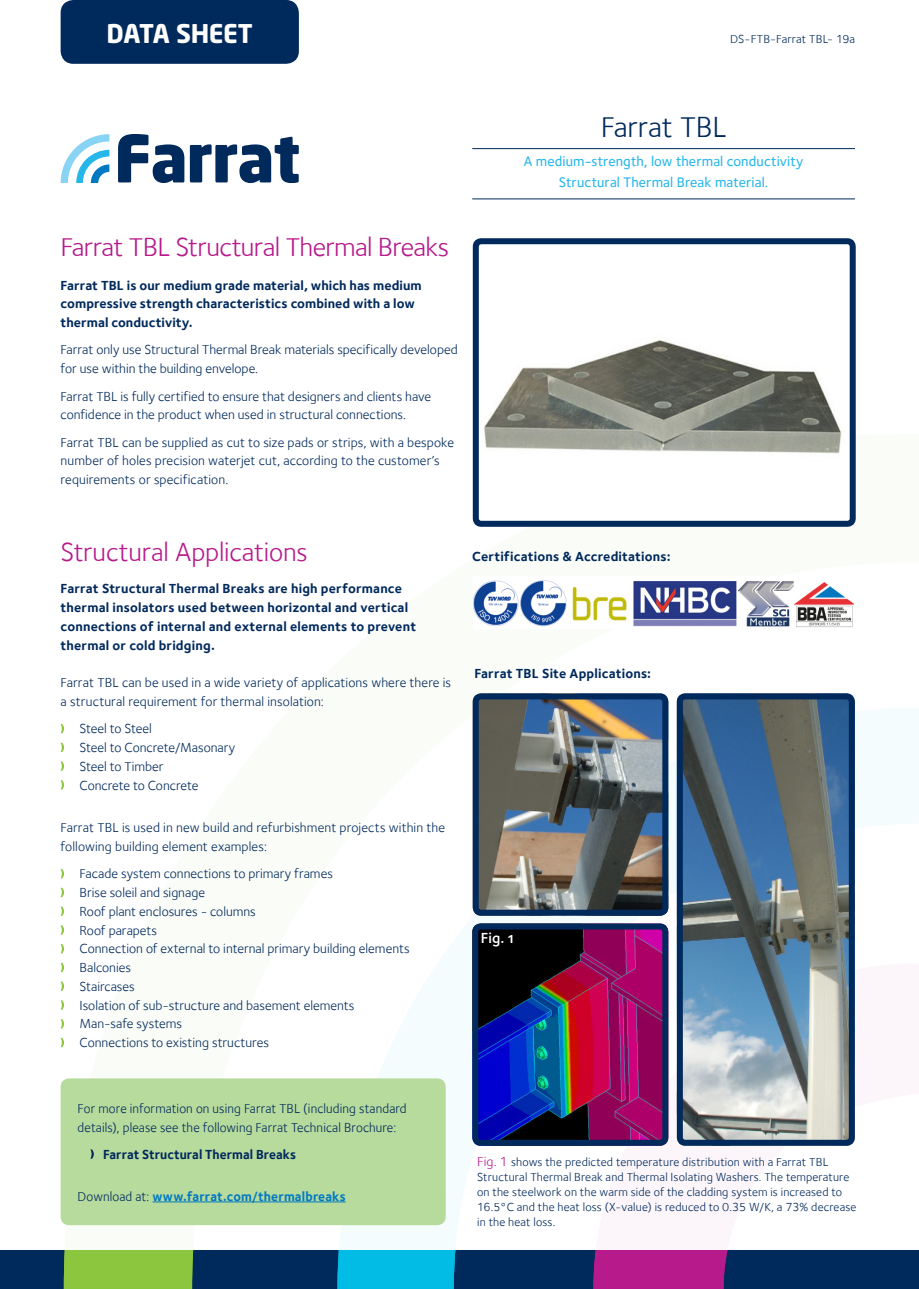
<style>
.page{position:relative;width:919px;height:1289px;background:#fff}
.page>*{position:absolute;margin:0;border:0;box-sizing:border-box;transform-origin:0 0}
.Body_Copy{font:30px "Foundry Sterling";letter-spacing:-.005em;color:#00295c}
.Page_main_headings{font:27px "Foundry Sterling";letter-spacing:-.02em;color:#b61a8b}
.t1{font:700 25.5px "Neo Sans";letter-spacing:-.02em;color:#fff}
.Body_Copy-2{font:15px "Foundry Sterling Demi OSF";color:#fff}
.Body_Copy-3{font:500 14.25px/21px "Foundry Sterling";letter-spacing:.01em;color:#26b6ea;text-align:center}
.Body_Copy-4{font:13.5px/18.8px "Foundry Sterling";letter-spacing:.005em;color:#00295c}
.Bullet_List{font:13.5px/18.8px "Foundry Sterling";color:#00295c}
.Body_Copy-5{font:700 13.5px/18.8px "Foundry Sterling";letter-spacing:.01em;color:#00295c}
.Body_Copy-6{font:700 13.5px "Foundry Sterling";letter-spacing:.015em;color:#0079c2}
.Captions__body-_bold{font:700 13.5px "Foundry Sterling";letter-spacing:.005em;color:#00295c}
.Bullet_List-2{font:13.5px "Foundry Sterling";letter-spacing:-.025em;color:#00295c}
.Body_Copy-7{font:12px/15px "Foundry Sterling";letter-spacing:.015em;color:#00295c}
.s1{font-weight:400;color:#00295c}
.s2{font-size:13.5px;color:#b61a8b}
</style>
<div class="page">
<svg style="left:593px;top:963px;width:262px;height:183px"></svg>
<div style="left:0;top:1250px;width:918px;height:38px;background:#00295c"></div>
<svg style="left:64px;top:1250px;width:664px;height:38px"></svg>
<div style="left:61px;top:0;width:238px;height:64px;background:#00295c;border-radius:13px"></div>
<svg style="left:118px;top:134px;width:66px;height:49px"></svg>
<svg style="left:190px;top:137px;width:109px;height:46px"></svg>
<svg style="left:61px;top:134px;width:48px;height:49px"></svg>
<img style="left:676px;top:700px;width:178px;height:445px">
<div style="left:676px;top:693px;width:178px;height:452px;border:6px solid #00295c;border-radius:6px"></div>
<img style="left:479px;top:700px;width:188px;height:214px">
<div style="left:472px;top:693px;width:196px;height:222px;border:6px solid #00295c;border-radius:6px"></div>
<div style="left:61px;top:1078px;width:384px;height:147px;background:#b7da9d;border-radius:9px"></div>
<hr style="left:152px;top:1201px;width:194px;height:1px;background:#0079c2">
<svg style="left:90px;top:1149px;width:4px;height:9px"></svg>
<svg style="left:61px;top:724px;width:3px;height:9px"></svg>
<svg style="left:61px;top:742px;width:3px;height:10px"></svg>
<svg style="left:61px;top:761px;width:3px;height:9px"></svg>
<svg style="left:61px;top:780px;width:3px;height:9px"></svg>
<svg style="left:61px;top:869px;width:3px;height:9px"></svg>
<svg style="left:61px;top:887px;width:3px;height:10px"></svg>
<svg style="left:61px;top:906px;width:3px;height:9px"></svg>
<svg style="left:61px;top:925px;width:3px;height:9px"></svg>
<svg style="left:61px;top:944px;width:3px;height:9px"></svg>
<svg style="left:61px;top:962px;width:3px;height:10px"></svg>
<svg style="left:61px;top:981px;width:3px;height:9px"></svg>
<svg style="left:61px;top:1000px;width:3px;height:9px"></svg>
<svg style="left:61px;top:1019px;width:3px;height:9px"></svg>
<svg style="left:61px;top:1037px;width:3px;height:10px"></svg>
<img style="left:483px;top:340px;width:359px;height:114px">
<div style="left:473px;top:238px;width:382px;height:289px;border:6px solid #00295c;border-radius:6px"></div>
<img style="left:479px;top:930px;width:189px;height:215px">
<div style="left:472px;top:923px;width:196px;height:222px;border:6px solid #00295c;border-radius:6px"></div>
<img style="left:473px;top:580px;width:380px;height:47px">
<hr style="left:472px;top:148px;width:382px;height:1px;background:#00295c">
<hr style="left:472px;top:199px;width:382px;height:1px;background:#00295c">
<h3 class="t1" style="left:106px;top:22px;width:148px">DATA SHEET</h3>
<p class="Body_Copy-7" style="left:730px;top:31px;width:126px">DS-FTB-Farrat TBL- 19a</p>
<p class="Page_main_headings" style="left:61px;top:231px;width:390px">Farrat TBL Structural Thermal Breaks</p>
<p class="Body_Copy-5" style="left:61px;top:275px;width:362px">Farrat TBL is our medium grade material, which has medium compressive strength characteristics combined with a low thermal conductivity.</p>
<p class="Body_Copy-4" style="left:61px;top:340px;width:398px">Farrat only use Structural Thermal Break materials specifically developed for use within the building envelope.</p>
<p class="Body_Copy-4" style="left:61px;top:386px;width:372px">Farrat TBL is fully certified to ensure that designers and clients have confidence in the product when used in structural connections.</p>
<p class="Bullet_List" style="left:61px;top:432px;width:395px">Farrat TBL can be supplied as cut to size pads or strips, with a bespoke number of holes precision waterjet cut, according to the customer’s requirements or specification.</p>
<p class="Body_Copy" style="left:600px;top:109px;width:127px">Farrat TBL</p>
<p class="Body_Copy-3" style="left:523px;top:150px;width:281px">A medium-strength, low thermal conductivity<br>Structural Thermal Break material.</p>
<p class="Page_main_headings" style="left:61px;top:536px;width:248px">Structural Applications</p>
<p class="Body_Copy-5" style="left:61px;top:579px;width:357px">Farrat Structural Thermal Breaks are high performance thermal insolators used between horizontal and vertical connections of internal and external elements to prevent thermal or cold bridging.</p>
<p class="Body_Copy-4" style="left:61px;top:673px;width:392px">Farrat TBL can be used in a wide variety of applications where there is a structural requirement for thermal insolation:</p>
<p class="Bullet_List-2" style="left:80px;top:721px;width:74px">Steel to Steel</p>
<p class="Bullet_List" style="left:80px;top:738px;width:157px">Steel to Concrete/Masonary</p>
<p class="Bullet_List" style="left:80px;top:756px;width:85px">Steel to Timber</p>
<p class="Bullet_List" style="left:80px;top:775px;width:120px">Concrete to Concrete</p>
<p class="Body_Copy-4" style="left:61px;top:818px;width:386px">Farrat TBL is used in new build and refurbishment projects within the following building element examples:</p>
<p class="Bullet_List" style="left:80px;top:864px;width:255px">Facade system connections to primary frames</p>
<p class="Bullet_List" style="left:80px;top:883px;width:127px">Brise soleil and signage</p>
<p class="Bullet_List" style="left:80px;top:901px;width:178px">Roof plant enclosures - columns</p>
<p class="Bullet_List" style="left:80px;top:920px;width:79px">Roof parapets</p>
<p class="Bullet_List" style="left:80px;top:939px;width:331px">Connection of external to internal primary building elements</p>
<p class="Bullet_List" style="left:80px;top:958px;width:53px">Balconies</p>
<p class="Bullet_List" style="left:80px;top:976px;width:57px">Staircases</p>
<p class="Bullet_List" style="left:80px;top:995px;width:276px">Isolation of sub-structure and basement elements</p>
<p class="Bullet_List" style="left:80px;top:1014px;width:104px">Man-safe systems</p>
<p class="Bullet_List" style="left:80px;top:1033px;width:191px">Connections to existing structures</p>
<p class="Body_Copy-4" style="left:78px;top:1098px;width:330px">For more information on using Farrat TBL (including standard details), please see the following Farrat Technical Brochure:</p>
<p class="Captions__body-_bold" style="left:103px;top:1146px;width:194px">Farrat Structural Thermal Breaks</p>
<p class="Body_Copy-6" style="left:78px;top:1187px;width:269px"><span class="s1">Download at:</span> www.farrat.com/thermalbreaks</p>
<p class="Body_Copy-5" style="left:472px;top:547px;width:200px">Certifications &amp; Accreditations:</p>
<p class="Body_Copy-5" style="left:474px;top:664px;width:178px">Farrat TBL Site Applications:</p>
<p class="Body_Copy-2" style="left:480px;top:928px;width:34px">Fig. 1</p>
<p class="Body_Copy-7" style="left:477px;top:1154px;width:381px"><span class="s2">Fig. 1</span> shows the predicted temperature distribution with a Farrat TBL Structural Thermal Break and Thermal Isolating Washers. The temperature on the steelwork on the warm side of the cladding system is increased to 16.5°C and the heat loss (X-value) is reduced to 0.35 W/K, a 73% decrease in the heat loss.</p>
</div>
